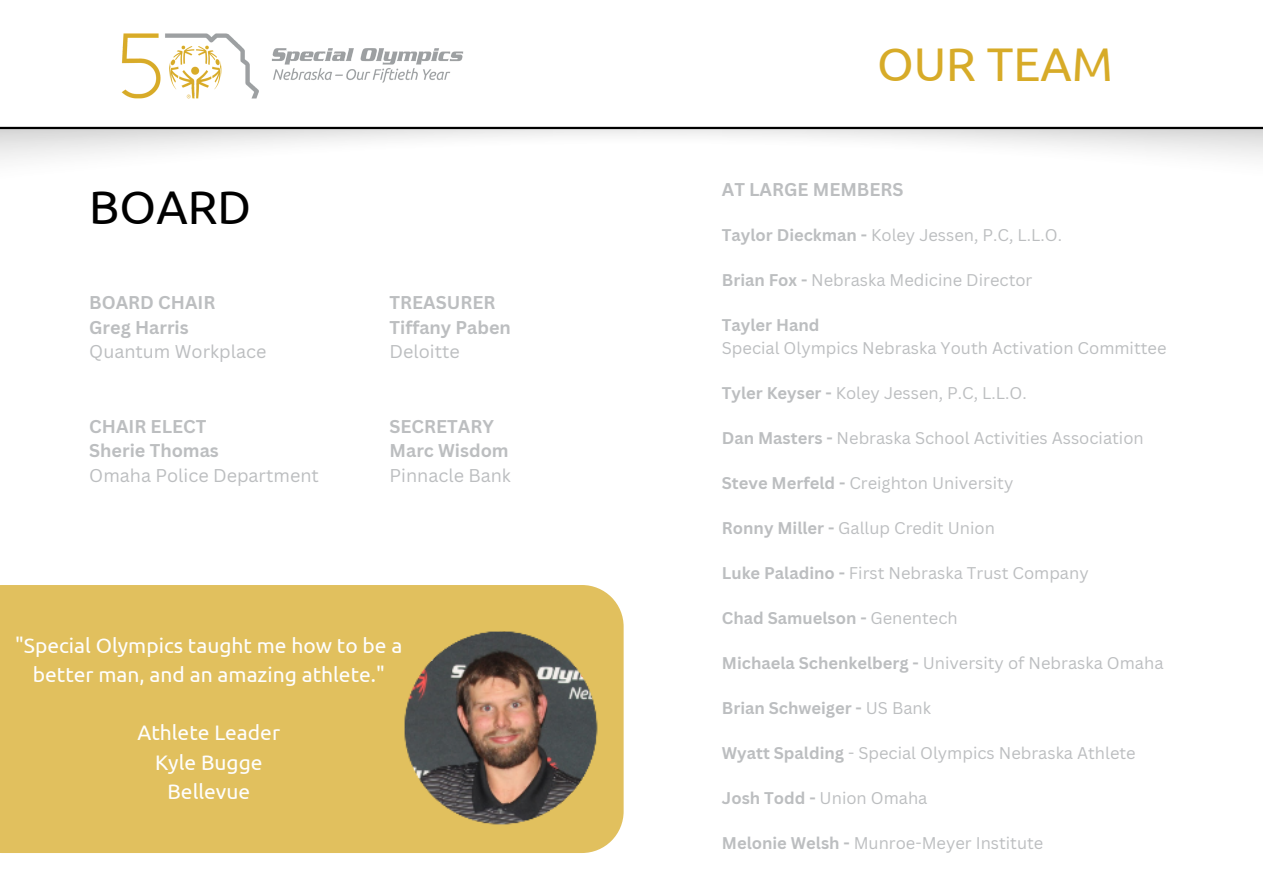
<style>
.page{position:relative;width:1263px;height:894px;background:#fff}
.page>*{position:absolute;margin:0;border:0;box-sizing:border-box;transform-origin:0 0}
.t1{font:47.25px "Ubuntu";color:#d7ab28}
.t2{font:47.25px "Ubuntu";color:#000}
.t3{font:21px/29.2px "Ubuntu";color:#fefefe;text-align:center}
.t4{font:700 18px "Canva Sans";color:#bcbec0}
.t5{font:18px "Canva Sans";color:#bcbec0}
.t6{font:16.5px "Canva Sans";color:#bcbec0}
.t7{font:700 16.5px "Canva Sans";color:#bcbec0}
.s1{font-weight:700}
.s2{font-weight:400}
</style>
<div class="page">
<hr style="left:0;top:127px;width:1263px;height:2px;background:#000">
<img style="left:89px;top:33px;width:406px;height:94px">
<div style="left:0;top:585px;width:624px;height:267px;background:#e1c05e"></div>
<img style="left:403px;top:629px;width:197px;height:197px">
<p class="t1" style="left:877px;top:37px;width:237px">OUR TEAM</p>
<p class="t2" style="left:89px;top:179px;width:163px">BOARD</p>
<p class="t4" style="left:722px;top:177px;width:183px">AT LARGE MEMBERS</p>
<p class="t6" style="left:722px;top:223px;width:342px"><span class="s1">Taylor Dieckman -</span> Koley Jessen, P.C, L.L.O.</p>
<p class="t6" style="left:722px;top:268px;width:312px"><span class="s1">Brian Fox -</span> Nebraska Medicine Director</p>
<p class="t7" style="left:722px;top:313px;width:99px">Tayler Hand</p>
<p class="t6" style="left:722px;top:336px;width:446px">Special Olympics Nebraska Youth Activation Committee</p>
<p class="t6" style="left:722px;top:381px;width:306px"><span class="s1">Tyler Keyser -</span> Koley Jessen, P.C, L.L.O.</p>
<p class="t6" style="left:722px;top:426px;width:423px"><span class="s1">Dan Masters -</span> Nebraska School Activities Association</p>
<p class="t6" style="left:722px;top:471px;width:293px"><span class="s1">Steve Merfeld -</span> Creighton University</p>
<p class="t6" style="left:722px;top:516px;width:275px"><span class="s1">Ronny Miller -</span> Gallup Credit Union</p>
<p class="t6" style="left:722px;top:561px;width:368px"><span class="s1">Luke Paladino -</span> First Nebraska Trust Company</p>
<p class="t7" style="left:722px;top:606px;width:237px">Chad Samuelson - <span class="s2">Genentech</span></p>
<p class="t6" style="left:722px;top:651px;width:443px"><span class="s1">Michaela Schenkelberg -</span> University of Nebraska Omaha</p>
<p class="t7" style="left:722px;top:696px;width:211px">Brian Schweiger - <span class="s2">US Bank</span></p>
<p class="t6" style="left:722px;top:741px;width:415px"><span class="s1">Wyatt Spalding</span> - Special Olympics Nebraska Athlete</p>
<p class="t6" style="left:722px;top:786px;width:207px"><span class="s1">Josh Todd -</span> Union Omaha</p>
<p class="t6" style="left:722px;top:831px;width:323px"><span class="s1">Melonie Welsh -</span> Munroe-Meyer Institute</p>
<p class="t4" style="left:89px;top:289px;width:128px">BOARD CHAIR</p>
<p class="t4" style="left:89px;top:314px;width:101px">Greg Harris</p>
<p class="t5" style="left:89px;top:339px;width:179px">Quantum Workplace</p>
<p class="t4" style="left:390px;top:289px;width:107px">TREASURER</p>
<p class="t4" style="left:390px;top:314px;width:123px">Tiffany Paben</p>
<p class="t5" style="left:390px;top:339px;width:72px">Deloitte</p>
<p class="t4" style="left:89px;top:413px;width:119px">CHAIR ELECT</p>
<p class="t4" style="left:89px;top:438px;width:131px">Sherie Thomas</p>
<p class="t5" style="left:89px;top:463px;width:231px">Omaha Police Department</p>
<p class="t4" style="left:390px;top:413px;width:106px">SECRETARY</p>
<p class="t4" style="left:390px;top:438px;width:121px">Marc Wisdom</p>
<p class="t5" style="left:390px;top:463px;width:123px">Pinnacle Bank</p>
<p class="t3" style="left:15px;top:630px;width:389px">"Special Olympics taught me how to be a better man, and an amazing athlete."</p>
<p class="t3" style="left:138px;top:717px;width:144px">Athlete Leader</p>
<p class="t3" style="left:155px;top:747px;width:109px">Kyle Bugge</p>
<p class="t3" style="left:167px;top:776px;width:84px">Bellevue</p>
</div>
